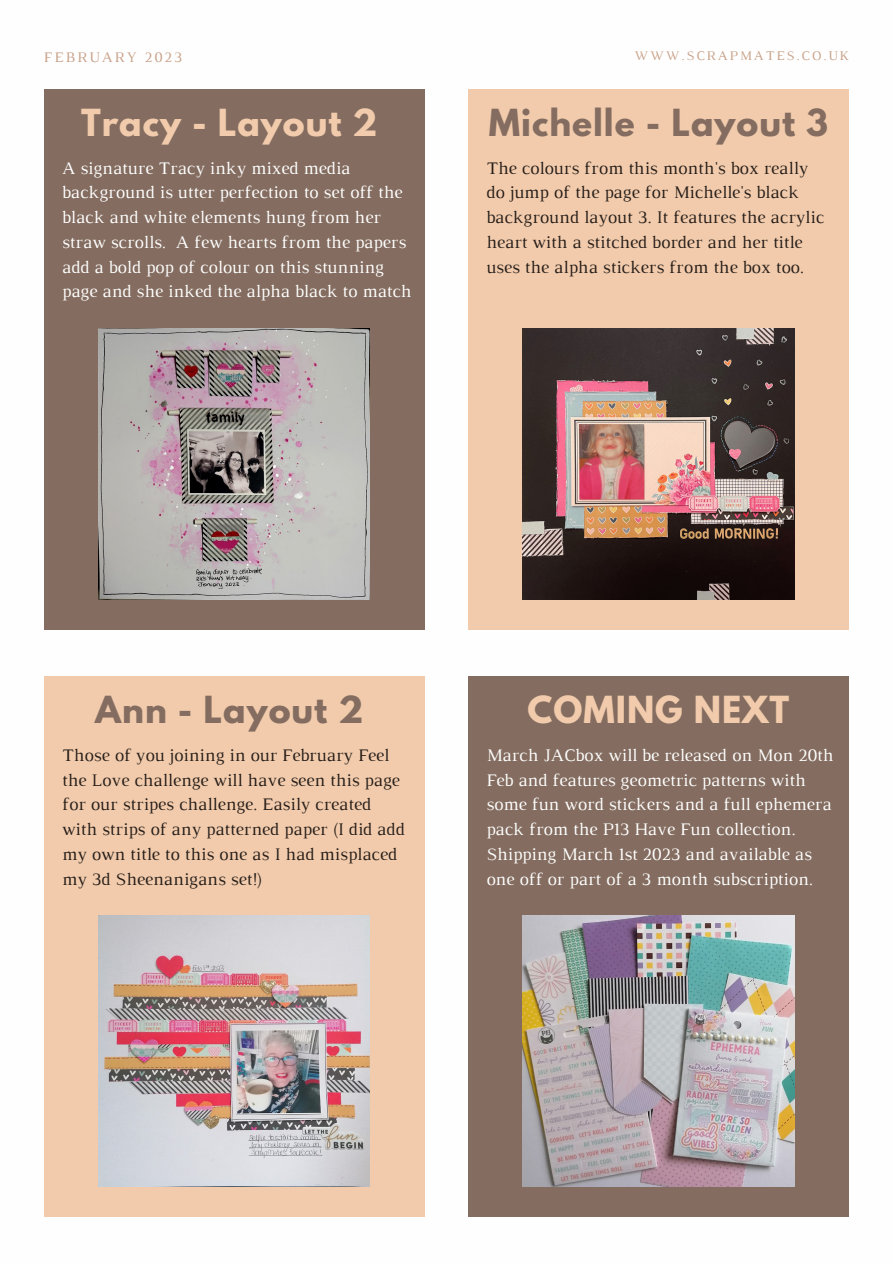
<style>
.page{position:relative;width:893px;height:1264px;background:#fff}
.page>*{position:absolute;margin:0;border:0;box-sizing:border-box;transform-origin:0 0}
.t1{font:700 33px "League Spartan";letter-spacing:.03em;color:#846d60}
.t2{font:700 33px "League Spartan";letter-spacing:.03em;color:#f1cbac}
.t3{font:18px/24.8px "Luthier";color:#fff}
.t4{font:18px/24.8px "Luthier";color:#271e19}
.t5{font:14.85px "Luthier";letter-spacing:.14em;color:#c8a188}
.t6{font:13.5px "Luthier";letter-spacing:.14em;color:#c8a188}
</style>
<div class="page">
<div style="left:44px;top:89px;width:380px;height:541px;background:#846d60"></div>
<img style="left:99px;top:328px;width:271px;height:271px">
<div style="left:468px;top:89px;width:380px;height:541px;background:#f1cbac"></div>
<img style="left:523px;top:328px;width:271px;height:271px">
<div style="left:44px;top:676px;width:380px;height:541px;background:#f1cbac"></div>
<img style="left:99px;top:915px;width:271px;height:271px">
<div style="left:468px;top:676px;width:380px;height:541px;background:#846d60"></div>
<img style="left:523px;top:915px;width:271px;height:271px">
<p class="t5" style="left:44px;top:52px;width:140px">FEBRUARY 2023</p>
<p class="t6" style="left:634px;top:50px;width:216px">WWW.SCRAPMATES.CO.UK</p>
<h1 class="t2" style="left:81px;top:106px;width:298px">Tracy - Layout 2</h1>
<p class="t3" style="left:62px;top:157px;width:351px">A signature Tracy inky mixed media background is utter perfection to set off the black and white elements hung from her straw scrolls. A few hearts from the papers add a bold pop of colour on this stunning page and she inked the alpha black to match</p>
<h1 class="t1" style="left:489px;top:106px;width:341px">Michelle - Layout 3</h1>
<p class="t4" style="left:486px;top:157px;width:339px">The colours from this month's box really do jump of the page for Michelle's black background layout 3. It features the acrylic heart with a stitched border and her title uses the alpha stickers from the box too.</p>
<h1 class="t1" style="left:95px;top:693px;width:269px">Ann - Layout 2</h1>
<p class="t4" style="left:62px;top:744px;width:344px">Those of you joining in our February Feel the Love challenge will have seen this page for our stripes challenge. Easily created with strips of any patterned paper (I did add my own title to this one as I had misplaced my 3d Sheenanigans set!)</p>
<h1 class="t2" style="left:527px;top:693px;width:263px">COMING NEXT</h1>
<p class="t3" style="left:486px;top:744px;width:349px">March JACbox will be released on Mon 20th Feb and features geometric patterns with some fun word stickers and a full ephemera pack from the P13 Have Fun collection.<br>Shipping March 1st 2023 and available as one off or part of a 3 month subscription.</p>
</div>
